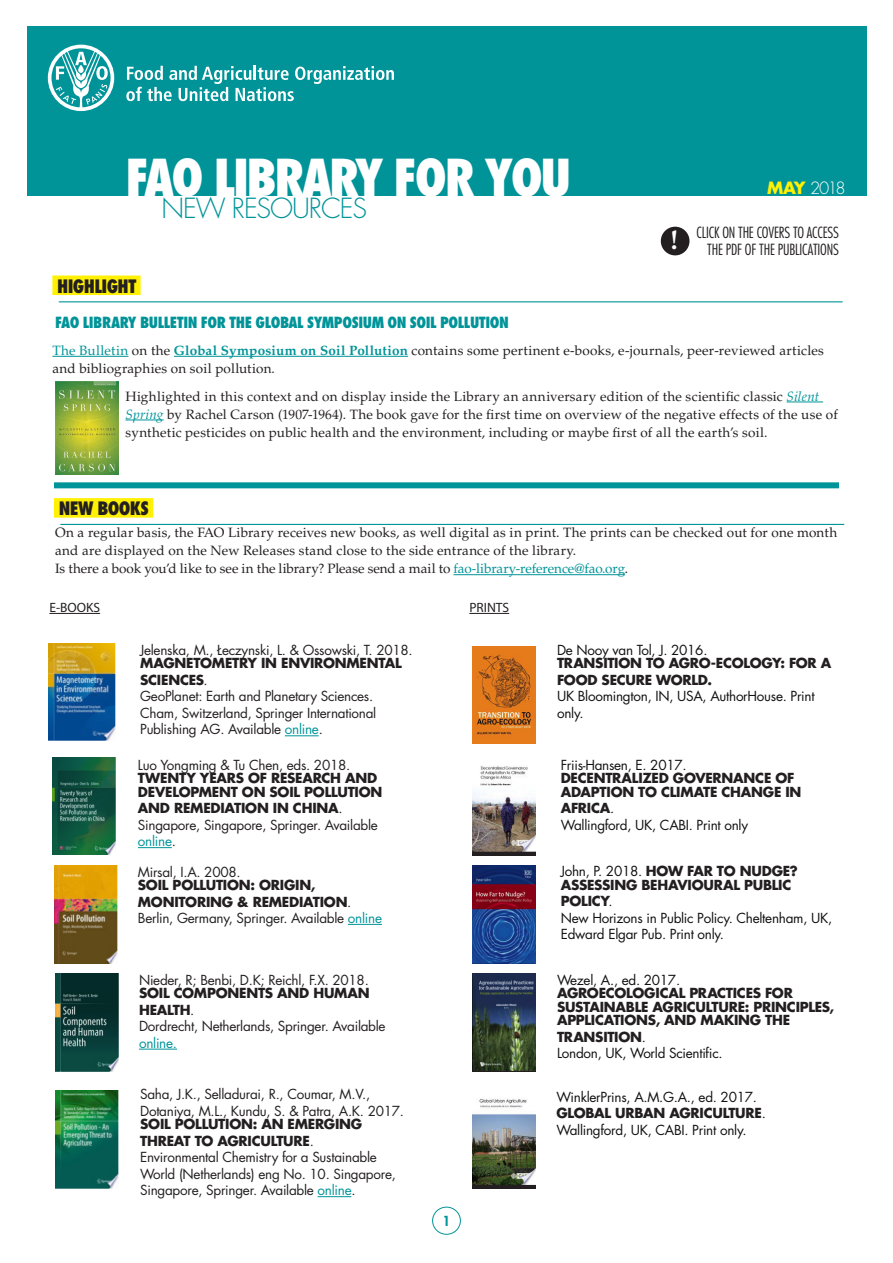
<style>
.page{position:relative;width:893px;height:1263px;background:#fff}
.page>*{position:absolute;margin:0;border:0;box-sizing:border-box;transform-origin:0 0}
.MAIN_HEADER{font:800 condensed 49.5px "Futura Std";letter-spacing:-.05em;color:#fff}
.MAIN_HEADER-2{font:300 27px "Futura Std";letter-spacing:-.04em;color:#009499}
.t1{font:700 27px "Palatino LT Std";color:#fff}
.Titoli_sezioni{font:800 condensed 18px "Futura Std";letter-spacing:-.035em;color:#231f20}
.t2{font:300 16.5px "Futura Std";color:#fff}
.Titoli_sezioni-2{font:800 condensed 15px "Futura Std";letter-spacing:-.03em;color:#009499}
.t3{font:300 condensed 15px/17.2px "Futura Std";letter-spacing:-.01em;color:#231f20;text-align:right}
.testo_scala{font:13.5px/18px "Palatino LT Std";letter-spacing:.015em;color:#231f20}
.Testo_pub{font:13.5px/16.5px "Futura Std";letter-spacing:-.02em;color:#231f20}
.Testo_pub-2{font:700 13.5px/13.5px "Futura Std";letter-spacing:-.015em;color:#231f20}
.Testo_pub-3{font:13.5px/16.5px "Futura Std";letter-spacing:-.02em;color:#111}
.t4{font:13.5px "Myriad Pro";color:#231f20}
.t5{font:800 13.5px "Futura Std";color:#009499}
.s1{font-weight:700;color:#fff101}
.s2{color:#009499}
.s3{font-weight:700;color:#009499}
.s4{font-style:italic;color:#009499}
.s5{font-weight:700}
.s6{font-weight:400}
.s7{font-weight:400;color:#111}
.s8{font-weight:700;color:#231f20}
</style>
<div class="page">
<div style="left:27px;top:26px;width:839px;height:170px;background:#009499"></div>
<svg style="left:126px;top:66px;width:268px;height:35px"></svg>
<svg style="left:48px;top:45px;width:66px;height:66px"></svg>
<div style="left:661px;top:227px;width:28px;height:28px;background:#231f20;border-radius:50%"></div>
<div style="left:432px;top:1207px;width:29px;height:28px;border:1px solid #009499;border-radius:50%"></div>
<hr style="left:59px;top:301px;width:784px;height:1px;background:#009499">
<div style="left:52px;top:276px;width:89px;height:19px;background:#fff101"></div>
<hr style="left:60px;top:524px;width:784px;height:1px;background:#009499">
<div style="left:54px;top:498px;width:99px;height:20px;background:#fff101"></div>
<hr style="left:453px;top:574px;width:172px;height:1px;background:#009499">
<div style="left:54px;top:482px;width:785px;height:6px;background:#009499"></div>
<hr style="left:52px;top:356px;width:76px;height:1px;background:#009499">
<hr style="left:174px;top:356px;width:234px;height:1px;background:#009499">
<hr style="left:787px;top:402px;width:36px;height:1px;background:#009499">
<hr style="left:125px;top:420px;width:39px;height:1px;background:#009499">
<img style="left:55px;top:381px;width:64px;height:94px">
<img style="left:49px;top:644px;width:67px;height:96px">
<hr style="left:285px;top:735px;width:34px;height:1px;background:#009499">
<hr style="left:138px;top:847px;width:34px;height:1px;background:#009499">
<hr style="left:348px;top:924px;width:34px;height:1px;background:#009499">
<hr style="left:139px;top:1049px;width:38px;height:1px;background:#009499">
<hr style="left:318px;top:1196px;width:33px;height:1px;background:#009499">
<img style="left:52px;top:757px;width:64px;height:98px">
<img style="left:54px;top:865px;width:63px;height:98px">
<img style="left:55px;top:974px;width:64px;height:97px">
<img style="left:55px;top:1090px;width:64px;height:98px">
<div style="left:472px;top:758px;width:64px;height:98px;background:linear-gradient(to right,#231f20,#231f20)"></div>
<img style="left:472px;top:758px;width:64px;height:93px">
<img style="left:472px;top:646px;width:64px;height:98px">
<img style="left:472px;top:865px;width:64px;height:98px">
<img style="left:472px;top:974px;width:64px;height:97px">
<svg style="left:472px;top:1184px;width:64px;height:4px"></svg>
<img style="left:472px;top:1099px;width:64px;height:85px">
<hr style="left:49px;top:613px;width:51px;height:1px;background:#231f20">
<hr style="left:469px;top:613px;width:40px;height:1px;background:#231f20">
<p class="MAIN_HEADER" style="left:125px;top:147px;width:447px">FAO LIBRARY FOR YOU</p>
<p class="MAIN_HEADER-2" style="left:162px;top:191px;width:207px">NEW RESOURCES</p>
<p class="Titoli_sezioni" style="left:57px;top:275px;width:81px">HIGHLIGHT</p>
<p class="t1" style="left:671px;top:224px;width:9px">!</p>
<p class="t2" style="left:767px;top:178px;width:80px"><span class="s1">MAY</span> 2018</p>
<p class="t3" style="left:696px;top:224px;width:144px">CLICK ON THE COVERS TO ACCESS<br>THE PDF OF THE PUBLICATIONS</p>
<p class="Titoli_sezioni-2" style="left:55px;top:313px;width:455px">FAO LIBRARY BULLETIN FOR THE GLOBAL SYMPOSIUM ON SOIL POLLUTION</p>
<p class="testo_scala" style="left:52px;top:342px;width:773px"><span class="s2">The Bulletin</span> on the <span class="s3">Global Symposium on Soil Pollution</span> contains some pertinent e-books, e-journals, peer-reviewed articles and bibliographies on soil pollution.</p>
<p class="testo_scala" style="left:125px;top:387px;width:714px">Highlighted in this context and on display inside the Library an anniversary edition of the scientific classic <span class="s4">Silent<br>Spring</span> by Rachel Carson (1907-1964). The book gave for the first time on overview of the negative effects of the use of synthetic pesticides on public health and the environment, including or maybe first of all the earth’s soil.</p>
<p class="Titoli_sezioni" style="left:59px;top:497px;width:92px">NEW BOOKS</p>
<p class="testo_scala" style="left:55px;top:524px;width:784px">On a regular basis, the FAO Library receives new books, as well digital as in print. The prints can be checked out for one month and are displayed on the New Releases stand close to the side entrance of the library.<br>Is there a book you’d like to see in the library? Please send a mail to <span class="s2">fao-library-reference@fao.org</span>.</p>
<p class="t4" style="left:49px;top:599px;width:52px">E-BOOKS</p>
<p class="t4" style="left:469px;top:599px;width:41px">PRINTS</p>
<p class="Testo_pub" style="left:140px;top:643px;width:274px;line-height:13.5px">Jelenska, M., Łeczynski, L. &amp; Ossowski, T. 2018.<br><span class="s5">MAGNETOMETRY IN ENVIRONMENTAL</span></p>
<p class="Testo_pub" style="left:140px;top:672px;width:238px"><span class="s5">SCIENCES</span>.<br>GeoPlanet: Earth and Planetary Sciences.<br>Cham, Switzerland, Springer International Publishing AG. Available <span class="s2">online</span>.</p>
<p class="Testo_pub-2" style="left:138px;top:758px;width:246px"><span class="s6">Luo Yongming &amp; Tu Chen, eds. 2018.<br></span>TWENTY YEARS OF RESEARCH AND<br>DEVELOPMENT ON SOIL POLLUTION</p>
<p class="Testo_pub" style="left:138px;top:800px;width:241px"><span class="s5">AND REMEDIATION IN CHINA</span>.<br>Singapore, Singapore, Springer. Available <span class="s2">online</span>.</p>
<p class="Testo_pub-2" style="left:138px;top:864px;width:179px"><span class="s6">Mirsal, I.A. 2008.<br></span>SOIL POLLUTION: ORIGIN,</p>
<p class="Testo_pub" style="left:138px;top:893px;width:246px"><span class="s5">MONITORING &amp; REMEDIATION</span>.<br>Berlin, Germany, Springer. Available <span class="s2">online</span></p>
<p class="Testo_pub" style="left:139px;top:973px;width:232px;line-height:13.5px">Nieder, R; Benbi, D.K; Reichl, F.X. 2018.<br><span class="s5">SOIL COMPONENTS AND HUMAN</span></p>
<p class="Testo_pub" style="left:139px;top:1002px;width:248px"><span class="s5">HEALTH</span>.<br>Dordrecht, Netherlands, Springer. Available <span class="s2">online.</span></p>
<p class="Testo_pub" style="left:140px;top:1086px;width:265px">Saha, J.K., Selladurai, R., Coumar, M.V.,<br>Dotaniya, M.L., Kundu, S. &amp; Patra, A.K. 2017.</p>
<p class="Testo_pub" style="left:140px;top:1116px;width:257px"><span class="s5">SOIL POLLUTION: AN EMERGING THREAT TO AGRICULTURE</span>.<br>Environmental Chemistry for a Sustainable World (Netherlands) eng No. 10. Singapore, Singapore, Springer. Available <span class="s2">online</span>.</p>
<p class="t5" style="left:443px;top:1212px;width:9px">1</p>
<p class="Testo_pub-2" style="left:557px;top:643px;width:276px"><span class="s7">De Nooy van Tol, J. 2016.<br></span>TRANSITION TO AGRO-ECOLOGY: FOR A</p>
<p class="Testo_pub-3" style="left:557px;top:672px;width:259px"><span class="s8">FOOD SECURE WORLD.<br></span>UK Bloomington, IN, USA, AuthorHouse. Print only.</p>
<p class="Testo_pub-2" style="left:561px;top:758px;width:242px"><span class="s7">Friis-Hansen, E. 2017.<br></span>DECENTRALIZED GOVERNANCE OF<br>ADAPTION TO CLIMATE CHANGE IN</p>
<p class="Testo_pub-3" style="left:561px;top:800px;width:189px"><span class="s8">AFRICA</span>.<br>Wallingford, UK, CABI. Print only</p>
<p class="Testo_pub-2" style="left:561px;top:864px;width:239px"><span class="s7">John, P. 2018.</span> HOW FAR TO NUDGE?<br>ASSESSING BEHAVIOURAL PUBLIC</p>
<p class="Testo_pub-3" style="left:561px;top:893px;width:273px"><span class="s8">POLICY</span>.<br>New Horizons in Public Policy. Cheltenham, UK,<br>Edward Elgar Pub. Print only.</p>
<p class="Testo_pub-2" style="left:557px;top:973px;width:279px"><span class="s7">Wezel, A., ed. 2017.<br></span>AGROECOLOGICAL PRACTICES FOR<br>SUSTAINABLE AGRICULTURE: PRINCIPLES,<br>APPLICATIONS, AND MAKING THE</p>
<p class="Testo_pub-3" style="left:557px;top:1029px;width:167px"><span class="s8">TRANSITION</span>.<br>London, UK, World Scientific.</p>
<p class="Testo_pub-3" style="left:556px;top:1089px;width:211px">WinklerPrins, A.M.G.A., ed. 2017.<br><span class="s8">GLOBAL URBAN AGRICULTURE</span>.<br>Wallingford, UK, CABI. Print only.</p>
</div>
